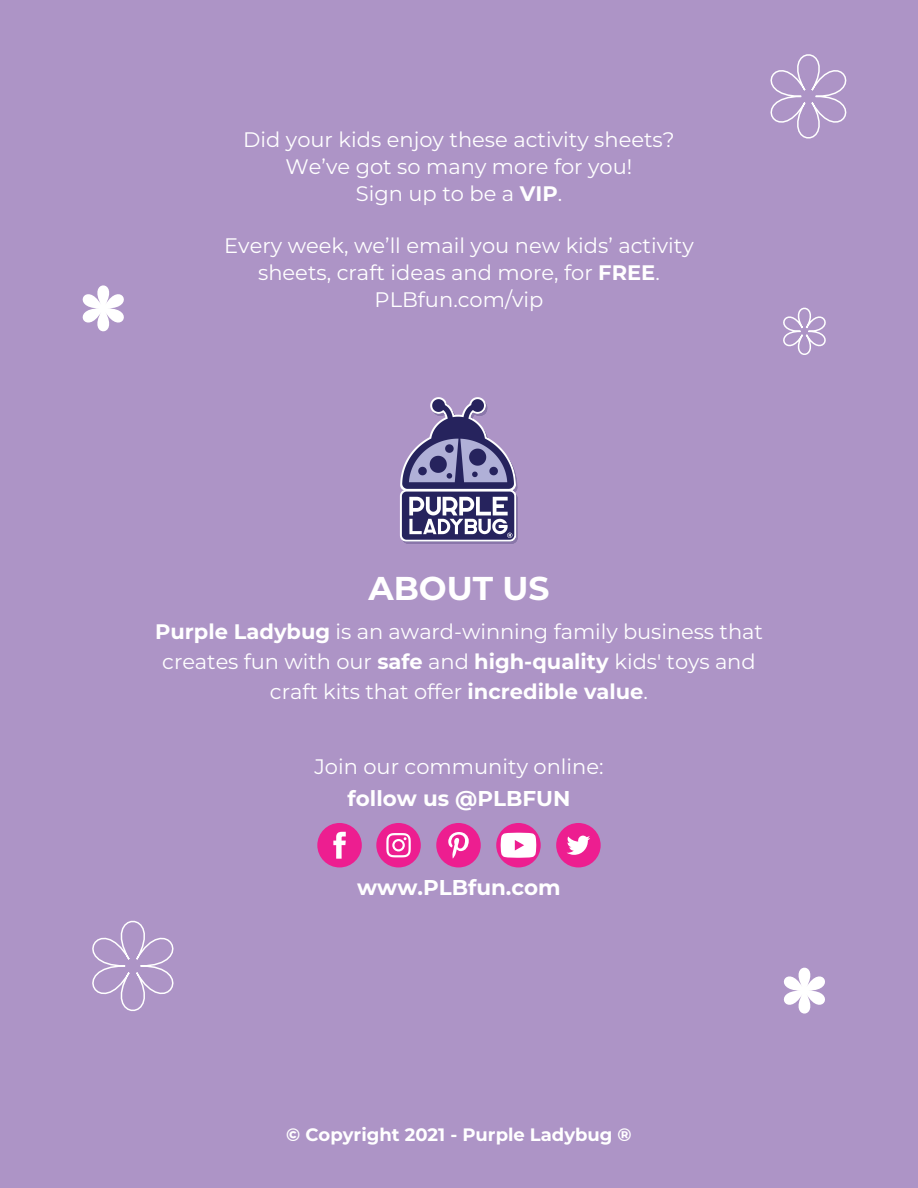
<style>
.page{position:relative;width:918px;height:1188px;background:#ad94c6}
.page>*{position:absolute;margin:0;border:0;box-sizing:border-box;transform-origin:0 0}
.t1{font:700 33px "Montserrat";color:#fff}
.t2{font:700 21.45px "Montserrat";color:#fff}
.t3{font:21px/27px "Montserrat";color:#fff;text-align:center}
.t4{font:700 18px "Montserrat";color:#fff}
.s1{font-weight:700}
</style>
<div class="page">
<div style="left:496px;top:823px;width:45px;height:44px;background:#ed1e90;border-radius:22px"></div>
<svg style="left:501px;top:833px;width:35px;height:25px"></svg>
<div style="left:556px;top:823px;width:45px;height:44px;background:#ed1e90;border-radius:22px"></div>
<svg style="left:567px;top:836px;width:23px;height:19px"></svg>
<div style="left:376px;top:823px;width:45px;height:44px;background:#ed1e90;border-radius:22px"></div>
<svg style="left:386px;top:833px;width:25px;height:24px"></svg>
<div style="left:317px;top:823px;width:45px;height:44px;background:#ed1e90;border-radius:22px"></div>
<div style="left:436px;top:823px;width:45px;height:44px;background:#ed1e90;border-radius:22px"></div>
<svg style="left:448px;top:832px;width:21px;height:26px"></svg>
<svg style="left:333px;top:832px;width:13px;height:27px"></svg>
<img style="left:400px;top:397px;width:118px;height:147px">
<svg style="left:82px;top:285px;width:42px;height:47px"></svg>
<svg style="left:783px;top:967px;width:42px;height:47px"></svg>
<svg style="left:783px;top:307px;width:43px;height:48px"></svg>
<svg style="left:770px;top:54px;width:77px;height:85px"></svg>
<svg style="left:92px;top:920px;width:82px;height:91px"></svg>
<p class="t3" style="left:243px;top:125px;width:433px">Did your kids enjoy these activity sheets?<br>We’ve got so many more for you!<br>Sign up to be a <span class="s1">VIP</span>.</p>
<p class="t3" style="left:224px;top:231px;width:471px">Every week, we’ll email you new kids’ activity sheets, craft ideas and more, for <span class="s1">FREE</span>.<br>PLBfun.com/vip</p>
<h1 class="t1" style="left:368px;top:565px;width:183px">ABOUT US</h1>
<p class="t3" style="left:155px;top:616px;width:609px;line-height:30px"><span class="s1">Purple Ladybug</span> is an award-winning family business that creates fun with our <span class="s1">safe</span> and <span class="s1">high-quality</span> kids' toys and craft kits that offer <span class="s1">incredible value</span>.</p>
<p class="t3" style="left:314px;top:752px;width:291px">Join our community online:</p>
<p class="t2" style="left:348px;top:783px;width:224px">follow us @PLBFUN</p>
<p class="t2" style="left:357px;top:872px;width:205px">www.PLBfun.com</p>
<p class="t4" style="left:286px;top:1122px;width:347px">© Copyright 2021 - Purple Ladybug ®</p>
</div>
